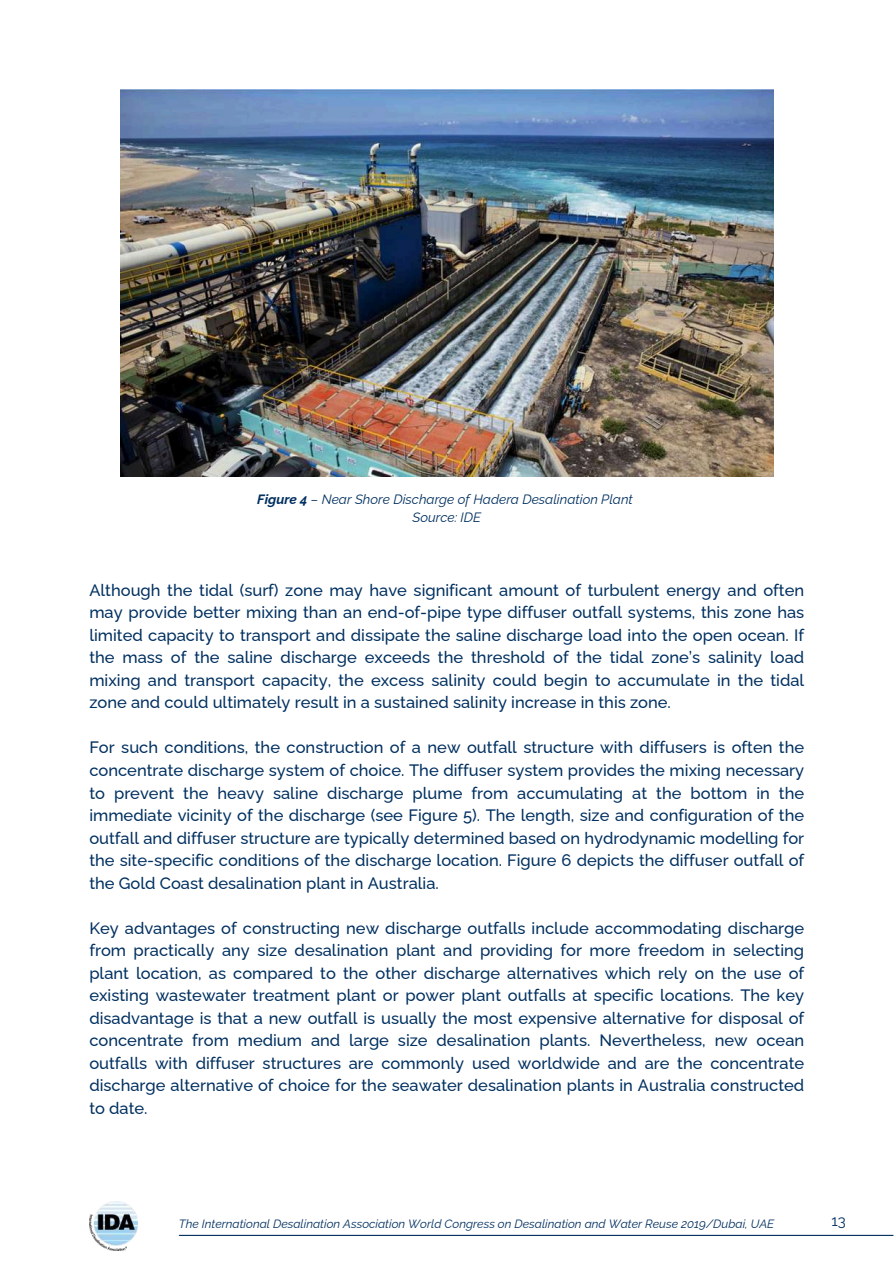
<style>
.page{position:relative;width:894px;height:1264px;background:#fff}
.page>*{position:absolute;margin:0;border:0;box-sizing:border-box;transform-origin:0 0}
.t1{font:500 16.5px/22.5px "Raleway";color:#003060;text-align:justify}
.t2{font:15px "Raleway";color:#003060}
.t3{font:italic 13.5px/18px "Raleway";color:#003060;text-align:center}
.t4{font:italic 12px "Raleway";color:#003060}
.s1{font-weight:700}
</style>
<div class="page">
<hr style="left:179px;top:1234px;width:713px;height:1px;background:#003060">
<img style="left:89px;top:1201px;width:49px;height:49px">
<img style="left:120px;top:89px;width:653px;height:387px">
<p class="t3" style="left:257px;top:490px;width:377px"><span class="s1">Figure 4</span> – Near Shore Discharge of Hadera Desalination Plant<br>Source: IDE</p>
<p class="t1" style="left:89px;top:579px;width:716px">Although the tidal (surf) zone may have significant amount of turbulent energy and often may provide better mixing than an end-of-pipe type diffuser outfall systems, this zone has limited capacity to transport and dissipate the saline discharge load into the open ocean. If the mass of the saline discharge exceeds the threshold of the tidal zone’s salinity load mixing and transport capacity, the excess salinity could begin to accumulate in the tidal zone and could ultimately result in a sustained salinity increase in this zone.</p>
<p class="t1" style="left:89px;top:736px;width:716px">For such conditions, the construction of a new outfall structure with diffusers is often the concentrate discharge system of choice. The diffuser system provides the mixing necessary to prevent the heavy saline discharge plume from accumulating at the bottom in the immediate vicinity of the discharge (see Figure 5). The length, size and configuration of the outfall and diffuser structure are typically determined based on hydrodynamic modelling for the site-specific conditions of the discharge location. Figure 6 depicts the diffuser outfall of the Gold Coast desalination plant in Australia.</p>
<p class="t1" style="left:89px;top:916px;width:716px">Key advantages of constructing new discharge outfalls include accommodating discharge from practically any size desalination plant and providing for more freedom in selecting plant location, as compared to the other discharge alternatives which rely on the use of existing wastewater treatment plant or power plant outfalls at specific locations. The key disadvantage is that a new outfall is usually the most expensive alternative for disposal of concentrate from medium and large size desalination plants. Nevertheless, new ocean outfalls with diffuser structures are commonly used worldwide and are the concentrate discharge alternative of choice for the seawater desalination plants in Australia constructed to date.</p>
<p class="t4" style="left:179px;top:1216px;width:597px">The International Desalination Association World Congress on Desalination and Water Reuse 2019/Dubai, UAE</p>
<p class="t2" style="left:831px;top:1212px;width:16px">13</p>
</div>
